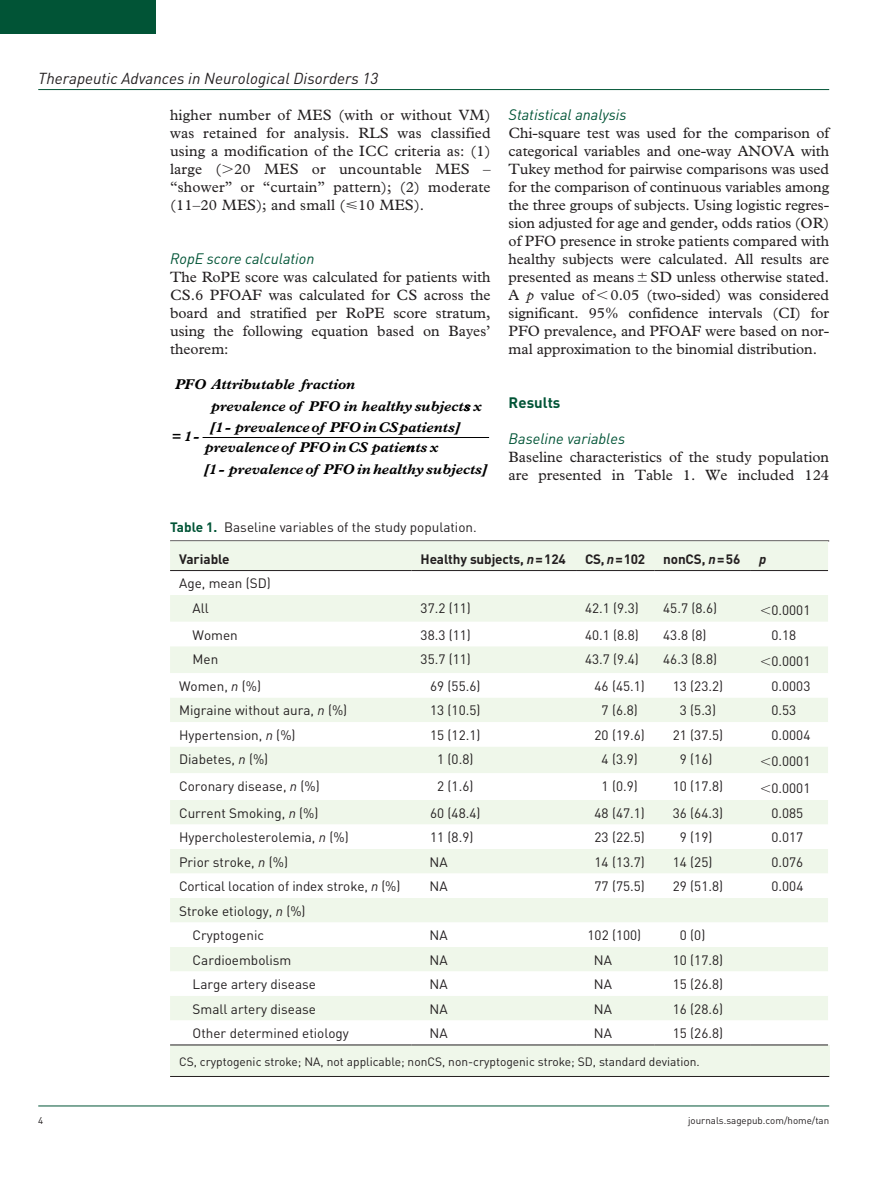
<style>
.page{position:relative;width:893px;height:1191px;background:#fff}
.page>*{position:absolute;margin:0;border:0;box-sizing:border-box;transform-origin:0 0}
.t1{font:italic 15.75px "DIN";color:#231f20}
.t2{font:15px/18px "Plantin Std";color:#231f20;text-align:justify}
.t3{font:italic 15px "DIN";color:#015436}
.t4{font:700 15px "DIN";color:#015436}
.t5{font:italic 700 14.25px "Plantin Std";color:#000}
.t6{font:13.5px/24.5px "DIN";color:#231f20}
.t7{font:700 13.5px "DIN";letter-spacing:-.01em;color:#231f20}
.t8{font:italic 700 13.5px "DIN";color:#231f20}
.t9{font:12px "DIN";color:#231f20}
.t10{font:9.75px "DIN";color:#231f20}
.s1{font-style:italic}
.s2{font-weight:700;color:#015436}
</style>
<div class="page">
<hr style="left:38px;top:89px;width:791px;height:1px;background:#015436">
<hr style="left:38px;top:1105px;width:791px;height:1px;background:#015436">
<div style="left:0;top:0;width:155px;height:34px;background:#015436"></div>
<div style="left:170px;top:1045px;width:659px;height:31px;background:#eff7ea"></div>
<hr style="left:203px;top:437px;width:286px;height:1px;background:#000">
<hr style="left:170px;top:540px;width:659px;height:1px;background:#231f20">
<hr style="left:170px;top:1076px;width:659px;height:1px;background:#231f20">
<div style="left:170px;top:541px;width:658px;height:29px;background:#eff7ea"></div>
<svg style="left:170px;top:571px;width:658px;height:449px"></svg>
<hr style="left:170px;top:570px;width:242px;height:1px;background:#231f20">
<hr style="left:412px;top:570px;width:164px;height:1px;background:#231f20">
<hr style="left:576px;top:570px;width:78px;height:1px;background:#231f20">
<hr style="left:654px;top:570px;width:96px;height:1px;background:#231f20">
<hr style="left:750px;top:570px;width:78px;height:1px;background:#231f20">
<hr style="left:170px;top:1044px;width:242px;height:1px;background:#231f20">
<hr style="left:412px;top:1044px;width:164px;height:1px;background:#231f20">
<hr style="left:576px;top:1044px;width:78px;height:1px;background:#231f20">
<hr style="left:654px;top:1044px;width:96px;height:1px;background:#231f20">
<hr style="left:750px;top:1044px;width:78px;height:1px;background:#231f20">
<svg style="left:761px;top:607px;width:9px;height:7px"></svg>
<svg style="left:761px;top:658px;width:9px;height:8px"></svg>
<svg style="left:761px;top:758px;width:9px;height:8px"></svg>
<svg style="left:761px;top:785px;width:9px;height:7px"></svg>
<p class="t1" style="left:38px;top:68px;width:341px">Therapeutic Advances in Neurological Disorders 13</p>
<p class="t2" style="left:170px;top:106px;width:322px">higher number of MES (with or without VM) was retained for analysis. RLS was classified using a modification of the ICC criteria as: (1) large ( 20 MES or uncountable MES – “shower” or “curtain” pattern); (2) moderate (11–20 MES); and small (⩽10 MES).</p>
<p class="t3" style="left:170px;top:249px;width:146px">RopE score calculation</p>
<p class="t2" style="left:170px;top:268px;width:322px">The RoPE score was calculated for patients with CS.6 PFOAF was calculated for CS across the board and stratified per RoPE score stratum, using the following equation based on Bayes’ theorem:</p>
<p class="t5" style="left:175px;top:376px;width:182px">PFO Attributable fraction</p>
<p class="t5" style="left:172px;top:428px;width:30px">=1-</p>
<p class="t5" style="left:211px;top:397px;width:272px">prevalence of PFO in healthy subjects x</p>
<p class="t5" style="left:210px;top:418px;width:252px">[1- prevalenceof PFO inCSpatients]</p>
<p class="t5" style="left:205px;top:439px;width:235px">prevalenceof PFO inCS patients x</p>
<p class="t5" style="left:204px;top:460px;width:285px">[1- prevalenceof PFO in healthy subjects]</p>
<p class="t3" style="left:509px;top:105px;width:119px">Statistical analysis</p>
<p class="t2" style="left:509px;top:124px;width:322px">Chi-square test was used for the comparison of categorical variables and one-way ANOVA with Tukey method for pairwise comparisons was used for the comparison of continuous variables among the three groups of subjects. Using logistic regres&shy;sion adjusted for age and gender, odds ratios (OR) of PFO presence in stroke patients compared with healthy subjects were calculated. All results are presented as means SD unless otherwise stated.<br>A <span class="s1">p</span> value of 0.05 (two-sided) was considered significant. 95% confidence intervals (CI) for PFO prevalence, and PFOAF were based on nor&shy;mal approximation to the binomial distribution.</p>
<p class="t4" style="left:509px;top:393px;width:53px">Results</p>
<p class="t3" style="left:509px;top:429px;width:118px">Baseline variables</p>
<p class="t2" style="left:509px;top:448px;width:322px">Baseline characteristics of the study population are presented in Table 1. We included 124</p>
<p class="t6" style="left:170px;top:514px;width:308px"><span class="s2">Table 1.</span> Baseline variables of the study population.</p>
<p class="t7" style="left:179px;top:550px;width:52px">Variable</p>
<p class="t7" style="left:421px;top:550px;width:147px">Healthy subjects, <span class="s1">n</span>=124</p>
<p class="t7" style="left:585px;top:550px;width:62px">CS, <span class="s1">n</span>=102</p>
<p class="t7" style="left:663px;top:550px;width:79px">nonCS, <span class="s1">n</span>=56</p>
<p class="t8" style="left:759px;top:550px;width:9px">p</p>
<p class="t6" style="left:193px;top:571px;width:80px;text-indent:-14px">Age, mean (SD)<br>All</p>
<p class="t6" style="left:421px;top:595px;width:52px">37.2 (11)</p>
<p class="t6" style="left:585px;top:595px;width:55px">42.1 (9.3)</p>
<p class="t6" style="left:663px;top:595px;width:55px">45.7 (8.6)</p>
<p class="t6" style="left:771px;top:597px;width:40px">0.0001</p>
<p class="t6" style="left:193px;top:622px;width:47px">Women</p>
<p class="t6" style="left:421px;top:622px;width:52px">38.3 (11)</p>
<p class="t6" style="left:585px;top:622px;width:55px">40.1 (8.8)</p>
<p class="t6" style="left:663px;top:622px;width:45px">43.8 (8)</p>
<p class="t6" style="left:771px;top:622px;width:26px">0.18</p>
<p class="t6" style="left:193px;top:646px;width:27px">Men</p>
<p class="t6" style="left:421px;top:646px;width:52px">35.7 (11)</p>
<p class="t6" style="left:585px;top:646px;width:55px">43.7 (9.4)</p>
<p class="t6" style="left:663px;top:646px;width:55px">46.3 (8.8)</p>
<p class="t6" style="left:771px;top:649px;width:40px">0.0001</p>
<p class="t6" style="left:179px;top:673px;width:84px">Women, <span class="s1">n</span> (%)</p>
<p class="t6" style="left:430px;top:673px;width:52px">69 (55.6)</p>
<p class="t6" style="left:595px;top:673px;width:52px">46 (45.1)</p>
<p class="t6" style="left:673px;top:673px;width:52px">13 (23.2)</p>
<p class="t6" style="left:771px;top:673px;width:40px">0.0003</p>
<p class="t6" style="left:179px;top:698px;width:170px">Migraine without aura, <span class="s1">n</span> (%)</p>
<p class="t6" style="left:430px;top:698px;width:52px">13 (10.5)</p>
<p class="t6" style="left:602px;top:698px;width:38px">7 (6.8)</p>
<p class="t6" style="left:680px;top:698px;width:38px">3 (5.3)</p>
<p class="t6" style="left:771px;top:698px;width:26px">0.53</p>
<p class="t6" style="left:179px;top:722px;width:118px">Hypertension, <span class="s1">n</span> (%)</p>
<p class="t6" style="left:430px;top:722px;width:52px">15 (12.1)</p>
<p class="t6" style="left:595px;top:722px;width:52px">20 (19.6)</p>
<p class="t6" style="left:673px;top:722px;width:52px">21 (37.5)</p>
<p class="t6" style="left:771px;top:722px;width:40px">0.0004</p>
<p class="t6" style="left:179px;top:747px;width:91px">Diabetes, <span class="s1">n</span> (%)</p>
<p class="t6" style="left:437px;top:747px;width:38px">1 (0.8)</p>
<p class="t6" style="left:602px;top:747px;width:38px">4 (3.9)</p>
<p class="t6" style="left:680px;top:747px;width:34px">9 (16)</p>
<p class="t6" style="left:771px;top:749px;width:40px">0.0001</p>
<p class="t6" style="left:179px;top:773px;width:142px">Coronary disease, <span class="s1">n</span> (%)</p>
<p class="t6" style="left:437px;top:773px;width:38px">2 (1.6)</p>
<p class="t6" style="left:602px;top:773px;width:38px">1 (0.9)</p>
<p class="t6" style="left:673px;top:773px;width:52px">10 (17.8)</p>
<p class="t6" style="left:771px;top:776px;width:40px">0.0001</p>
<p class="t6" style="left:179px;top:800px;width:141px">Current Smoking, <span class="s1">n</span> (%)</p>
<p class="t6" style="left:430px;top:800px;width:52px">60 (48.4)</p>
<p class="t6" style="left:595px;top:800px;width:52px">48 (47.1)</p>
<p class="t6" style="left:673px;top:800px;width:52px">36 (64.3)</p>
<p class="t6" style="left:771px;top:800px;width:33px">0.085</p>
<p class="t6" style="left:179px;top:825px;width:171px">Hypercholesterolemia, <span class="s1">n</span> (%)</p>
<p class="t6" style="left:430px;top:825px;width:45px">11 (8.9)</p>
<p class="t6" style="left:595px;top:825px;width:52px">23 (22.5)</p>
<p class="t6" style="left:680px;top:825px;width:34px">9 (19)</p>
<p class="t6" style="left:771px;top:825px;width:33px">0.017</p>
<p class="t6" style="left:179px;top:849px;width:111px">Prior stroke, <span class="s1">n</span> (%)</p>
<p class="t6" style="left:429px;top:849px;width:20px">NA</p>
<p class="t6" style="left:595px;top:849px;width:52px">14 (13.7)</p>
<p class="t6" style="left:673px;top:849px;width:41px">14 (25)</p>
<p class="t6" style="left:771px;top:849px;width:33px">0.076</p>
<p class="t6" style="left:179px;top:874px;width:223px">Cortical location of index stroke, <span class="s1">n</span> (%)</p>
<p class="t6" style="left:429px;top:873px;width:20px">NA</p>
<p class="t6" style="left:595px;top:873px;width:52px">77 (75.5)</p>
<p class="t6" style="left:673px;top:873px;width:52px">29 (51.8)</p>
<p class="t6" style="left:771px;top:873px;width:33px">0.004</p>
<p class="t6" style="left:193px;top:898px;width:115px;text-indent:-14px">Stroke etiology, <span class="s1">n</span> (%)<br>Cryptogenic</p>
<p class="t6" style="left:429px;top:922px;width:20px">NA</p>
<p class="t6" style="left:588px;top:922px;width:55px">102 (100)</p>
<p class="t6" style="left:680px;top:922px;width:27px">0 (0)</p>
<p class="t6" style="left:193px;top:947px;width:100px">Cardioembolism</p>
<p class="t6" style="left:429px;top:947px;width:20px">NA</p>
<p class="t6" style="left:594px;top:947px;width:20px">NA</p>
<p class="t6" style="left:673px;top:947px;width:52px">10 (17.8)</p>
<p class="t6" style="left:193px;top:971px;width:125px">Large artery disease</p>
<p class="t6" style="left:429px;top:971px;width:20px">NA</p>
<p class="t6" style="left:594px;top:971px;width:20px">NA</p>
<p class="t6" style="left:673px;top:971px;width:52px">15 (26.8)</p>
<p class="t6" style="left:193px;top:996px;width:125px">Small artery disease</p>
<p class="t6" style="left:429px;top:996px;width:20px">NA</p>
<p class="t6" style="left:594px;top:996px;width:20px">NA</p>
<p class="t6" style="left:673px;top:996px;width:52px">16 (28.6)</p>
<p class="t6" style="left:193px;top:1020px;width:158px">Other determined etiology</p>
<p class="t6" style="left:429px;top:1020px;width:20px">NA</p>
<p class="t6" style="left:594px;top:1020px;width:20px">NA</p>
<p class="t6" style="left:673px;top:1020px;width:52px">15 (26.8)</p>
<p class="t9" style="left:179px;top:1053px;width:522px">CS, cryptogenic stroke; NA, not applicable; nonCS, non-cryptogenic stroke; SD, standard deviation.</p>
<p class="t10" style="left:38px;top:1114px;width:7px">4</p>
<p class="t10" style="left:688px;top:1114px;width:143px">journals.sagepub.com/home/tan</p>
</div>
